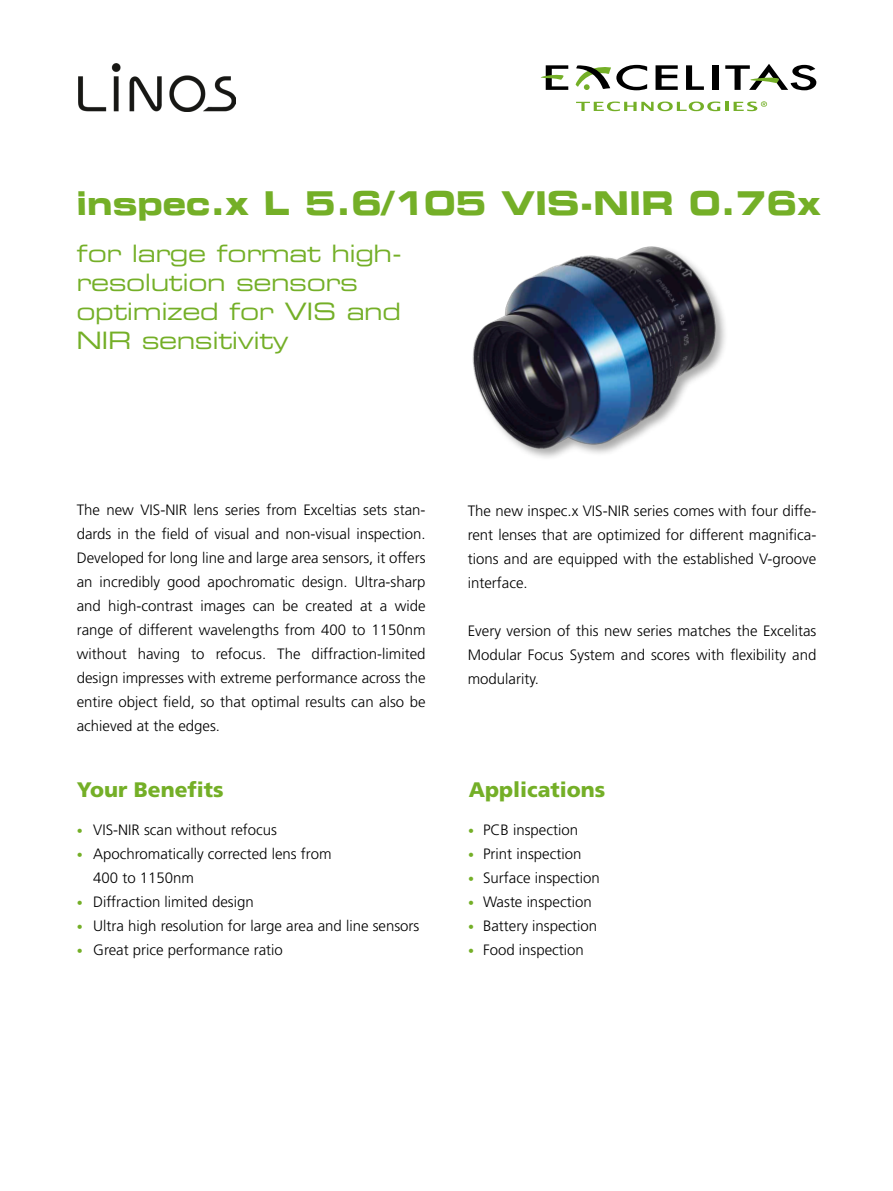
<style>
.page{position:relative;width:893px;height:1191px;background:#fff}
.page>*{position:absolute;margin:0;border:0;box-sizing:border-box;transform-origin:0 0}
.t1{font:33px "Eurostile LT Bold Extended Two";color:#74af27;scale:.96 1}
.t2{font:24px/28.8px "Eurostile LT Std Ex 2";letter-spacing:-.02em;color:#74af27}
.t3{font:900 21px "Frutiger LT Std";color:#74af27}
.t4{font:15px/24px "LINOS Frutiger 45 light";color:#000;text-align:justify}
.s1{font-size:12px;color:#74af27}
</style>
<div class="page">
<svg style="left:576px;top:102px;width:152px;height:9px"></svg>
<svg style="left:655px;top:65px;width:23px;height:25px"></svg>
<svg style="left:686px;top:65px;width:18px;height:25px"></svg>
<div style="left:712px;top:65px;width:6px;height:25px;background:#000"></div>
<svg style="left:575px;top:64px;width:72px;height:26px"></svg>
<svg style="left:541px;top:65px;width:27px;height:25px"></svg>
<svg style="left:725px;top:64px;width:91px;height:26px"></svg>
<svg style="left:734px;top:101px;width:33px;height:10px"></svg>
<img style="left:79px;top:64px;width:157px;height:47px">
<img style="left:472px;top:246px;width:253px;height:212px">
<h1 class="t1" style="left:77px;top:179px;width:778px">inspec.x L 5.6/105 VIS-NIR 0.76x</h1>
<h2 class="t2" style="left:77px;top:239px;width:327px">for large format high&shy;resolution sensors optimized for VIS and<br>NIR sensitivity</h2>
<p class="t4" style="left:77px;top:498px;width:350px">The new VIS-NIR lens series from Exceltias sets stan&shy;dards in the field of visual and non-visual inspection.<br>Developed for long line and large area sensors, it offers an incredibly good apochromatic design. Ultra-sharp and high-contrast images can be created at a wide range of different wavelengths from 400 to 1150nm without having to refocus. The diffraction-limited design impresses with extreme performance across the entire object field, so that optimal results can also be achieved at the edges.</p>
<p class="t4" style="left:468px;top:498px;width:350px">The new inspec.x VIS-NIR series comes with four diffe&shy;rent lenses that are optimized for different magnifica&shy;tions and are equipped with the established V-groove interface.</p>
<p class="t4" style="left:468px;top:618px;width:350px">Every version of this new series matches the Excelitas Modular Focus System and scores with flexibility and modularity.</p>
<h3 class="t3" style="left:77px;top:777px;width:148px">Your Benefits</h3>
<h3 class="t3" style="left:469px;top:777px;width:138px">Applications</h3>
<p class="t4" style="left:468px;top:817px;width:112px"><span class="s1">•</span> PCB inspection</p>
<p class="t4" style="left:468px;top:841px;width:115px"><span class="s1">•</span> Print inspection</p>
<p class="t4" style="left:468px;top:865px;width:133px"><span class="s1">•</span> Surface inspection</p>
<p class="t4" style="left:468px;top:889px;width:125px"><span class="s1">•</span> Waste inspection</p>
<p class="t4" style="left:468px;top:913px;width:131px"><span class="s1">•</span> Battery inspection</p>
<p class="t4" style="left:468px;top:937px;width:117px"><span class="s1">•</span> Food inspection</p>
<p class="t4" style="left:77px;top:817px;width:202px"><span class="s1">•</span> VIS-NIR scan without refocus</p>
<p class="t4" style="left:93px;top:841px;width:240px;text-indent:-16px"><span class="s1">•</span> Apochromatically corrected lens from<br>400 to 1150nm</p>
<p class="t4" style="left:77px;top:889px;width:179px"><span class="s1">•</span> Diffraction limited design</p>
<p class="t4" style="left:77px;top:913px;width:344px"><span class="s1">•</span> Ultra high resolution for large area and line sensors</p>
<p class="t4" style="left:77px;top:937px;width:208px"><span class="s1">•</span> Great price performance ratio</p>
</div>
